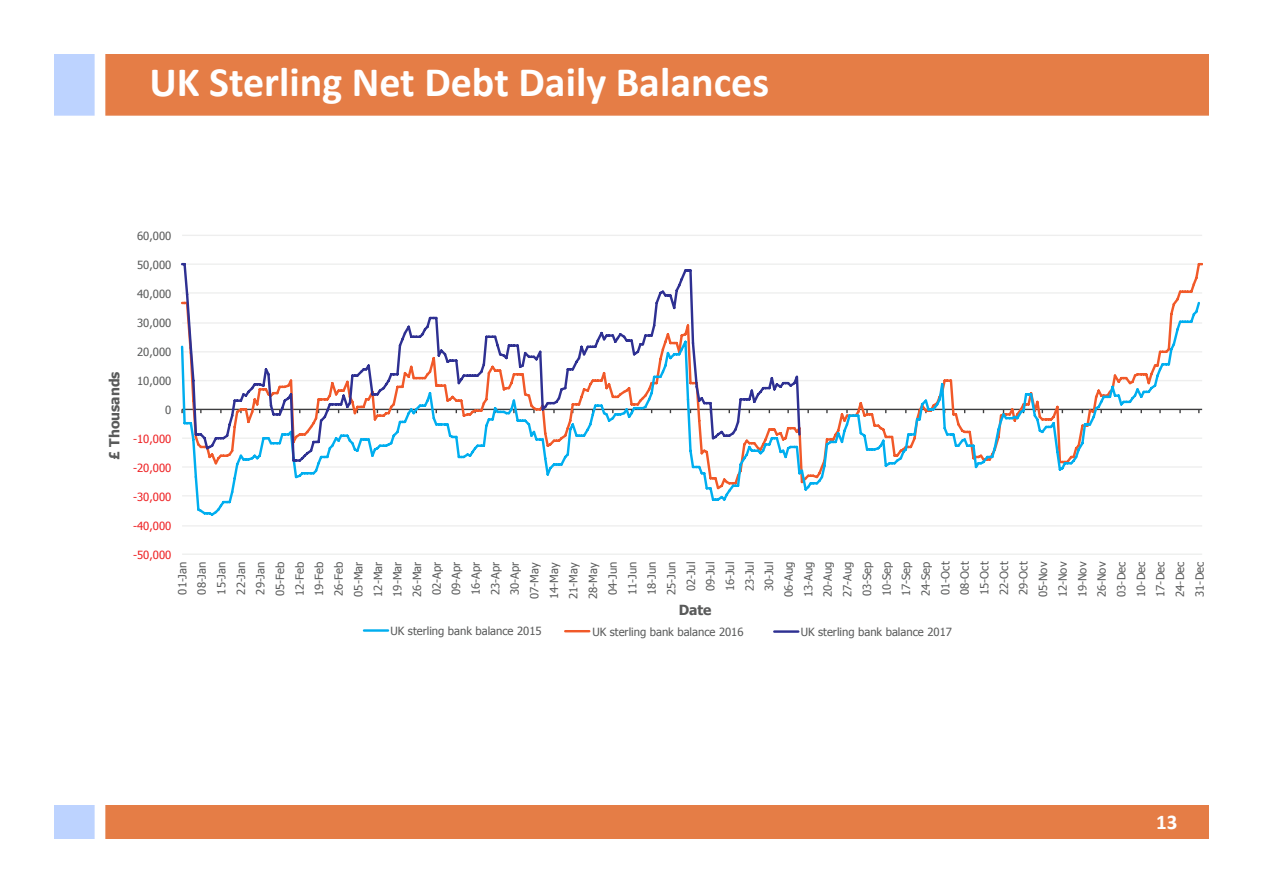
<style>
.page{position:relative;width:1263px;height:893px;background:#fff}
.page>*{position:absolute;margin:0;border:0;box-sizing:border-box;transform-origin:0 0}
.t1{font:700 42px "Calibri";color:#fff}
.t2{font:700 21px "Calibri";color:#fff}
.t3{font:700 13.95px "Tahoma";color:#595a5a}
.t4{font:11.25px/19.5px "Tahoma";color:#595a5a;text-align:right}
.t5{font:11.25px "Tahoma";color:#ee2123}
</style>
<div class="page">
<div style="left:105px;top:54px;width:1104px;height:62px;background:#e57d46;border:2px solid #e57d46"></div>
<div style="left:54px;top:54px;width:41px;height:62px;background:#bdd3ff;border:2px solid #bdd3ff"></div>
<div style="left:105px;top:805px;width:1104px;height:34px;background:#e57d46"></div>
<div style="left:54px;top:805px;width:41px;height:34px;background:#bdd3ff"></div>
<svg style="left:180px;top:235px;width:1023px;height:398px"></svg>
<p class="t1" style="left:149px;top:55px;width:621px">UK Sterling Net Debt Daily Balances</p>
<p class="t3" style="left:105px;top:460px;width:90px;rotate:-90deg">£ Thousands</p>
<p class="t4" style="left:137px;top:226px;width:36px">60,000</p>
<p class="t4" style="left:137px;top:255px;width:36px">50,000</p>
<p class="t4" style="left:137px;top:284px;width:36px">40,000</p>
<p class="t4" style="left:137px;top:313px;width:36px">30,000</p>
<p class="t4" style="left:137px;top:342px;width:36px">20,000</p>
<p class="t4" style="left:137px;top:371px;width:36px">10,000</p>
<p class="t4" style="left:165px;top:400px;width:8px">0</p>
<p class="t5" style="left:133px;top:431px;width:40px">-10,000</p>
<p class="t5" style="left:133px;top:460px;width:40px">-20,000</p>
<p class="t5" style="left:133px;top:489px;width:40px">-30,000</p>
<p class="t5" style="left:133px;top:518px;width:40px">-40,000</p>
<p class="t5" style="left:133px;top:547px;width:40px">-50,000</p>
<p class="t4" style="left:172px;top:599px;width:39px;rotate:-90deg">01-Jan<br>08-Jan<br>15-Jan<br>22-Jan<br>29-Jan<br>05-Feb<br>12-Feb<br>19-Feb<br>26-Feb<br>05-Mar<br>12-Mar<br>19-Mar<br>26-Mar<br>02-Apr<br>09-Apr<br>16-Apr<br>23-Apr<br>30-Apr<br>07-May<br>14-May<br>21-May<br>28-May<br>04-Jun<br>11-Jun<br>18-Jun<br>25-Jun<br>02-Jul<br>09-Jul<br>16-Jul<br>23-Jul<br>30-Jul<br>06-Aug<br>13-Aug<br>20-Aug<br>27-Aug<br>03-Sep<br>10-Sep<br>17-Sep<br>24-Sep<br>01-Oct<br>08-Oct<br>15-Oct<br>22-Oct<br>29-Oct<br>05-Nov<br>12-Nov<br>19-Nov<br>26-Nov<br>03-Dec<br>10-Dec<br>17-Dec<br>24-Dec<br>31-Dec</p>
<p class="t3" style="left:679px;top:600px;width:34px">Date</p>
<p class="t4" style="left:390px;top:621px;width:153px">UK sterling bank balance 2015</p>
<p class="t4" style="left:592px;top:622px;width:153px">UK sterling bank balance 2016</p>
<p class="t4" style="left:801px;top:622px;width:153px">UK sterling bank balance 2017</p>
<p class="t2" style="left:1156px;top:809px;width:23px">13</p>
</div>
